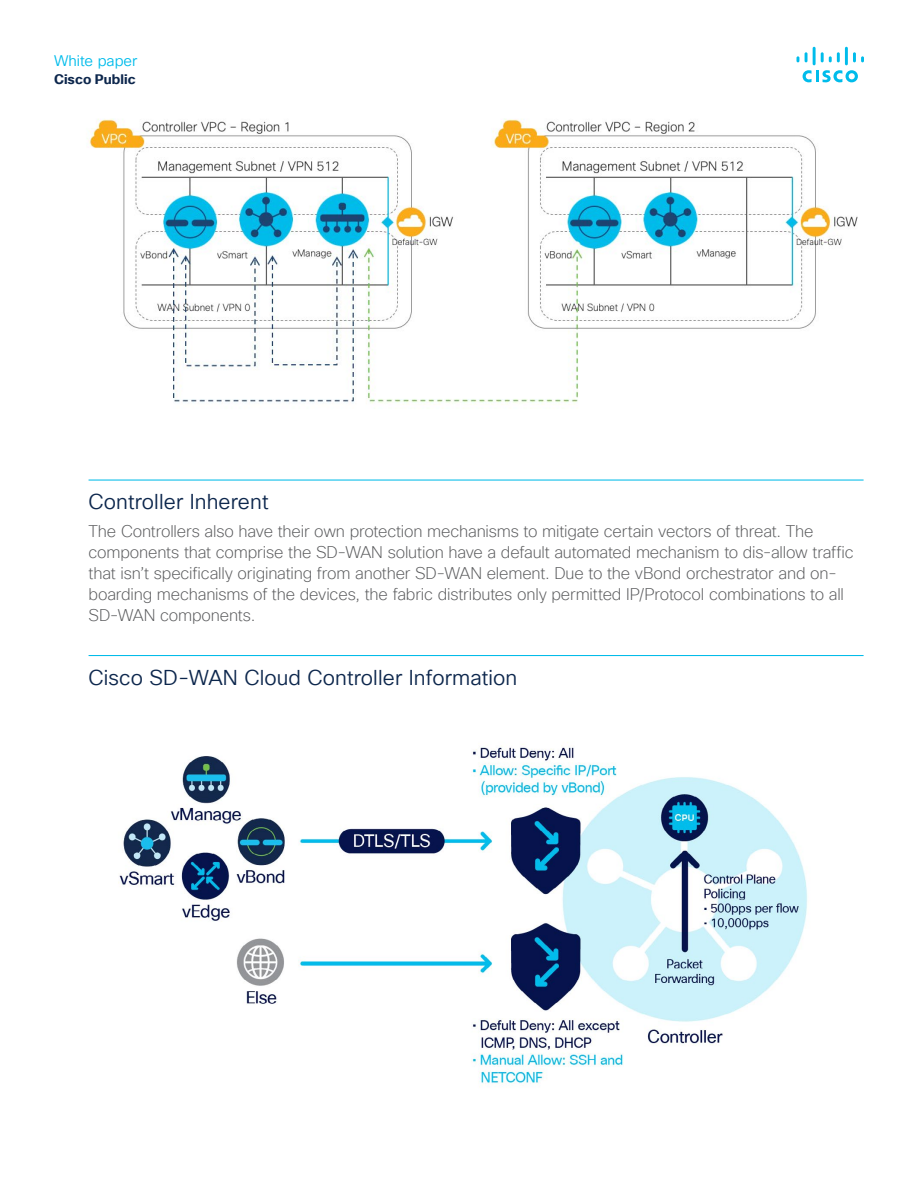
<style>
.page{position:relative;width:918px;height:1188px;background:#fff}
.page>*{position:absolute;margin:0;border:0;box-sizing:border-box;transform-origin:0 0}
.t1{font:21px "Cisco Sans TT Light";letter-spacing:.005em;color:#0d274d}
.t2{font:200 16.5px/21px "Cisco Sans TT";letter-spacing:-.01em;color:#58595b}
.t3{font:15px "Cisco Sans TT Light";color:#00bceb}
.t4{font:700 13.5px "Cisco Sans TT";color:#0d274d}
</style>
<div class="page">
<svg style="left:803px;top:70px;width:55px;height:12px"></svg>
<svg style="left:797px;top:56px;width:2px;height:6px"></svg>
<svg style="left:805px;top:52px;width:3px;height:10px"></svg>
<hr style="left:813px;top:47px;width:3px;height:18px;background:#00bceb">
<svg style="left:821px;top:52px;width:19px;height:10px"></svg>
<hr style="left:845px;top:47px;width:3px;height:18px;background:#00bceb">
<svg style="left:853px;top:52px;width:11px;height:10px"></svg>
<hr style="left:89px;top:480px;width:775px;height:1px;background:#00bbe9">
<hr style="left:89px;top:655px;width:775px;height:1px;background:#00bbe9">
<img style="left:118px;top:742px;width:690px;height:345px">
<img style="left:87px;top:119px;width:771px;height:286px">
<p class="t3" style="left:54px;top:51px;width:85px">White paper</p>
<p class="t4" style="left:54px;top:70px;width:83px">Cisco Public</p>
<p class="t1" style="left:89px;top:488px;width:182px">Controller Inherent</p>
<p class="t2" style="left:89px;top:521px;width:767px">The Controllers also have their own protection mechanisms to mitigate certain vectors of threat. The components that comprise the SD-WAN solution have a default automated mechanism to dis-allow traffic that isn’t specifically originating from another SD-WAN element. Due to the vBond orchestrator and on&shy;boarding mechanisms of the devices, the fabric distributes only permitted IP/Protocol combinations to all SD-WAN components.</p>
<p class="t1" style="left:89px;top:664px;width:430px">Cisco SD-WAN Cloud Controller Information</p>
</div>
